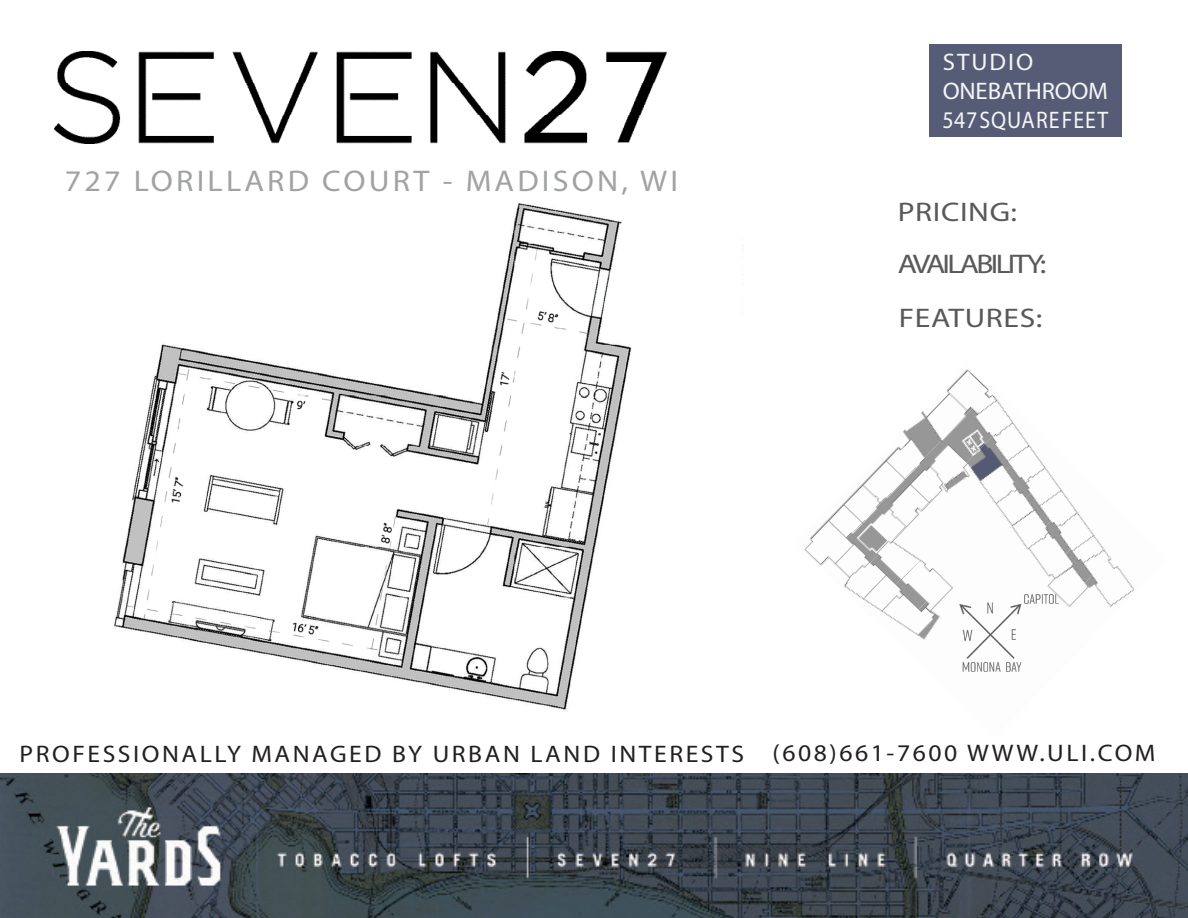
<style>
.page{position:relative;width:1188px;height:918px;background:#fff}
.page>*{position:absolute;margin:0;border:0;box-sizing:border-box;transform-origin:0 0}
.t1{font:30px "Myriad Pro";letter-spacing:.1em;color:#a1a2a3;scale:1.07 1}
.t2{font:27px "Myriad Pro";letter-spacing:.02em;color:#595959;scale:1.17 1}
.t3{font:27px "Myriad Pro";letter-spacing:-.085em;color:#595959;scale:1.17 1}
.t4{font:24px "Myriad Pro";letter-spacing:.1em;color:#231f20;scale:1.07 1}
.t5{font:24px "Myriad Pro";letter-spacing:.035em;color:#f4f5f5;scale:.91 1}
.t6{font:24px "Myriad Pro";letter-spacing:-.01em;color:#f4f5f5}
.t7{font:24px "Myriad Pro";letter-spacing:.035em;color:#f4f5f5;scale:1.04 1}
</style>
<div class="page">
<img style="left:804px;top:369px;width:183px;height:196px">
<img style="left:820px;top:388px;width:186px;height:185px">
<img style="left:844px;top:412px;width:179px;height:191px">
<img style="left:868px;top:435px;width:172px;height:184px">
<img style="left:892px;top:459px;width:165px;height:177px">
<img style="left:917px;top:482px;width:156px;height:158px">
<img style="left:941px;top:505px;width:149px;height:135px">
<img style="left:965px;top:529px;width:141px;height:63px">
<img style="left:989px;top:552px;width:146px;height:88px">
<div style="left:929px;top:44px;width:192px;height:93px;background:#575c76"></div>
<img style="left:114px;top:203px;width:518px;height:509px">
<img style="left:54px;top:52px;width:612px;height:92px">
<img style="left:0;top:773px;width:1188px;height:145px">
<img style="left:942px;top:592px;width:117px;height:80px">
<p class="t1" style="left:65px;top:162px;width:575px">727 LORILLARD COURT - MADISON, WI</p>
<p class="t7" style="left:943px;top:47px;width:89px">STUDIO</p>
<p class="t6" style="left:943px;top:76px;width:167px">ONE BATHROOM</p>
<p class="t5" style="left:943px;top:105px;width:184px">547 SQUARE FEET</p>
<p class="t2" style="left:898px;top:195px;width:103px">PRICING:</p>
<p class="t3" style="left:898px;top:248px;width:128px">AVAILABILITY:</p>
<p class="t2" style="left:899px;top:301px;width:124px">FEATURES:</p>
<p class="t4" style="left:19px;top:739px;width:679px">PROFESSIONALLY MANAGED BY URBAN LAND INTERESTS</p>
<p class="t4" style="left:772px;top:738px;width:360px">(608)661-7600 WWW.ULI.COM</p>
</div>
